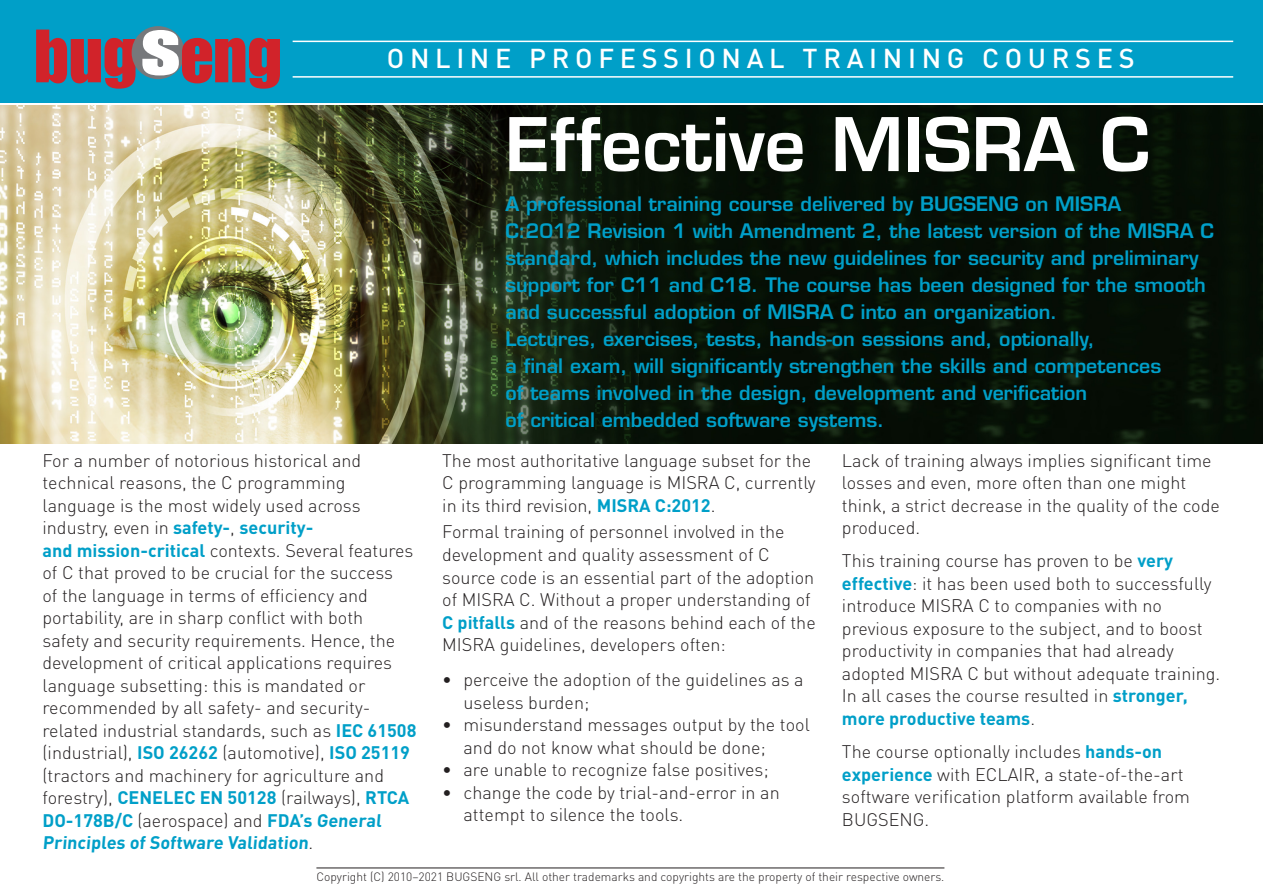
<style>
.page{position:relative;width:1263px;height:893px;background:#fff}
.page>*{position:absolute;margin:0;border:0;box-sizing:border-box;transform-origin:0 0}
.t1{font:600 72px "Eurostile LT Std";color:#fff}
.t2{font:500 27px "DIN Pro";letter-spacing:.21em;color:#fff}
.t3{font:600 19.5px/27px "Eurostile LT Std";color:#009fc8}
.t4{font:300 18px/22.5px "DIN Pro";color:#231f20}
.t5{font:300 12px "DIN Pro";color:#231f20}
.s1{font-weight:700;color:#009fc8}
</style>
<div class="page">
<hr style="left:316px;top:868px;width:628px;height:1px;background:#231f20">
<div style="left:0;top:0;width:1263px;height:102px;background:#009fc8"></div>
<svg style="left:36px;top:30px;width:100px;height:59px"></svg>
<div style="left:132px;top:26px;width:53px;height:53px;background:#76787b;border-radius:50%"></div>
<svg style="left:142px;top:30px;width:138px;height:59px"></svg>
<hr style="left:293px;top:41px;width:940px;height:1px;background:#fff">
<hr style="left:293px;top:76px;width:940px;height:2px;background:#fff">
<img style="left:0;top:106px;width:1263px;height:337px">
<p class="t2" style="left:387px;top:40px;width:749px">ONLINE PROFESSIONAL TRAINING COURSES</p>
<p class="t1" style="left:505px;top:100px;width:646px">Effective MISRA C</p>
<p class="t3" style="left:505px;top:190px;width:710px">A professional training course delivered by BUGSENG on MISRA<br>C:2012 Revision 1 with Amendment 2, the latest version of the MISRA C standard, which includes the new guidelines for security and preliminary support for C11 and C18. The course has been designed for the smooth and successful adoption of MISRA C into an organization.</p>
<p class="t3" style="left:505px;top:325px;width:657px">Lectures, exercises, tests, hands-on sessions and, optionally,<br>a final exam, will significantly strengthen the skills and competences of teams involved in the design, development and verification<br>of critical embedded software systems.</p>
<p class="t4" style="left:43px;top:448px;width:375px">For a number of notorious historical and technical reasons, the C programming language is the most widely used across industry, even in <span class="s1">safety-</span>, <span class="s1">security-<br>and mission-critical</span> contexts. Several features of C that proved to be crucial for the success<br>of the language in terms of efficiency and portability, are in sharp conflict with both<br>safety and security requirements. Hence, the development of critical applications requires language subsetting: this is mandated or recommended by all safety- and security&shy;related industrial standards, such as <span class="s1">IEC 61508 </span>(industrial), <span class="s1">ISO 26262</span> (automotive), <span class="s1">ISO 25119 </span>(tractors and machinery for agriculture and forestry), <span class="s1">CENELEC EN 50128</span> (railways), <span class="s1">RTCA DO-178B/C</span> (aerospace) and <span class="s1">FDA’s General Principles of Software Validation</span>.</p>
<p class="t4" style="left:442px;top:448px;width:375px">The most authoritative language subset for the<br>C programming language is MISRA C, currently in its third revision, <span class="s1">MISRA C:2012</span>.</p>
<p class="t4" style="left:442px;top:520px;width:375px">Formal training of personnel involved in the development and quality assessment of C source code is an essential part of the adoption of MISRA C. Without a proper understanding of <span class="s1">C pitfalls</span> and of the reasons behind each of the MISRA guidelines, developers often:</p>
<p class="t4" style="left:463px;top:668px;width:342px;text-indent:-21px">• perceive the adoption of the guidelines as a useless burden;</p>
<p class="t4" style="left:463px;top:713px;width:348px;text-indent:-21px">• misunderstand messages output by the tool and do not know what should be done;</p>
<p class="t4" style="left:442px;top:758px;width:328px">• are unable to recognize false positives;</p>
<p class="t4" style="left:463px;top:780px;width:318px;text-indent:-21px">• change the code by trial-and-error in an attempt to silence the tools.</p>
<p class="t4" style="left:842px;top:448px;width:379px">Lack of training always implies significant time losses and even, more often than one might think, a strict decrease in the quality of the code produced.</p>
<p class="t4" style="left:842px;top:549px;width:380px">This training course has proven to be <span class="s1">very effective</span>: it has been used both to successfully introduce MISRA C to companies with no previous exposure to the subject, and to boost productivity in companies that had already adopted MISRA C but without adequate training.<br>In all cases the course resulted in <span class="s1">stronger, more productive teams</span>.</p>
<p class="t4" style="left:842px;top:739px;width:349px">The course optionally includes <span class="s1">hands-on experience</span> with ECLAIR, a state-of-the-art software verification platform available from BUGSENG.</p>
<p class="t5" style="left:316px;top:868px;width:629px">Copyright (C) 2010–2021 BUGSENG srl. All other trademarks and copyrights are the property of their respective owners.</p>
</div>
